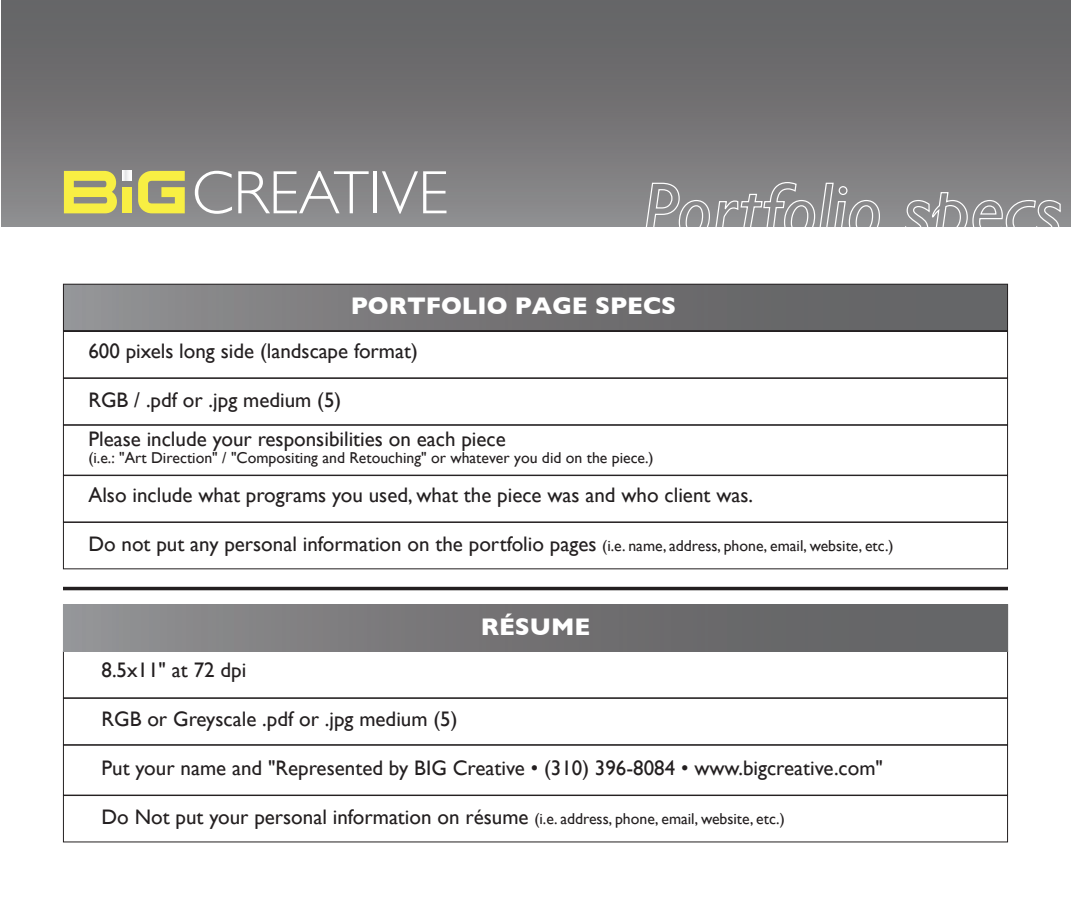
<style>
.page{position:relative;width:1071px;height:903px;background:#fff}
.page>*{position:absolute;margin:0;border:0;box-sizing:border-box;transform-origin:0 0}
.t1{font:300 61.43px "Gill Sans";color:#fff}
.t2{font:700 24.5px "Gill Sans";color:#fff}
.t3{font:21px/38.5px "Gill Sans";color:#231f20}
.t4{font:15.75px "Gill Sans";color:#231f20}
.s1{font-size:15.75px}
</style>
<div class="page">
<div style="left:63px;top:284px;width:945px;height:46px;background:linear-gradient(to right,#8e8d90,#5d5d5e)"></div>
<div style="left:1px;top:0;width:1070px;height:226px;background:linear-gradient(to bottom,#606061,#8b8a8c)"></div>
<div style="left:63px;top:284px;width:945px;height:47px;border:1px solid #231f20"></div>
<div style="left:63px;top:331px;width:945px;height:47px;border:1px solid #231f20"></div>
<div style="left:63px;top:378px;width:945px;height:47px;border:1px solid #231f20"></div>
<div style="left:63px;top:424px;width:945px;height:51px;border:1px solid #231f20"></div>
<div style="left:63px;top:475px;width:945px;height:47px;border:1px solid #231f20"></div>
<div style="left:63px;top:697px;width:945px;height:47px;border:1px solid #231f20"></div>
<div style="left:63px;top:744px;width:945px;height:51px;border:1px solid #231f20"></div>
<div style="left:63px;top:794px;width:945px;height:48px;border:1px solid #231f20"></div>
<div style="left:63px;top:522px;width:945px;height:47px;border:1px solid #231f20"></div>
<svg style="left:63px;top:586px;width:945px;height:4px;background:#4e4b4c"></svg>
<svg style="left:64px;top:171px;width:68px;height:42px;background:#d8d25b"></svg>
<svg style="left:138px;top:171px;width:47px;height:42px;background:#d4cd58"></svg>
<svg style="left:644px;top:181px;width:237px;height:46px;background:#979798"></svg>
<svg style="left:903px;top:191px;width:158px;height:36px;background:#99999a"></svg>
<div style="left:63px;top:604px;width:945px;height:47px;background:linear-gradient(to right,#8e8d8f,#5d5d5e)"></div>
<h1 class="t1" style="left:192px;top:157px;width:258px">CREATIVE</h1>
<p class="t2" style="left:351px;top:292px;width:327px">PORTFOLIO PAGE SPECS</p>
<p class="t3" style="left:88px;top:332px;width:331px">600 pixels long side (landscape format)</p>
<p class="t3" style="left:88px;top:381px;width:419px">RGB / .pdf or .jpg medium (5)<br>Please include your responsibilities on each piece</p>
<p class="t4" style="left:88px;top:448px;width:567px">(i.e.: "Art Direction" / "Compositing and Retouching" or whatever you did on the piece.)</p>
<p class="t3" style="left:88px;top:475px;width:666px">Also include what programs you used, what the piece was and who client was.</p>
<p class="t3" style="left:88px;top:524px;width:807px">Do not put any personal information on the portfolio pages <span class="s1">(i.e. name, address, phone, email, website, etc.)</span></p>
<p class="t2" style="left:481px;top:612px;width:111px">RÉSUME</p>
<p class="t3" style="left:102px;top:650px;width:146px">8.5x11" at 72 dpi</p>
<p class="t3" style="left:102px;top:699px;width:358px">RGB or Greyscale .pdf or .jpg medium (5)</p>
<p class="t3" style="left:102px;top:748px;width:783px">Put your name and "Represented by BIG Creative • (310) 396-8084 • www.bigcreative.com"</p>
<p class="t3" style="left:102px;top:797px;width:685px">Do Not put your personal information on résume <span class="s1">(i.e. address, phone, email, website, etc.)</span></p>
</div>
